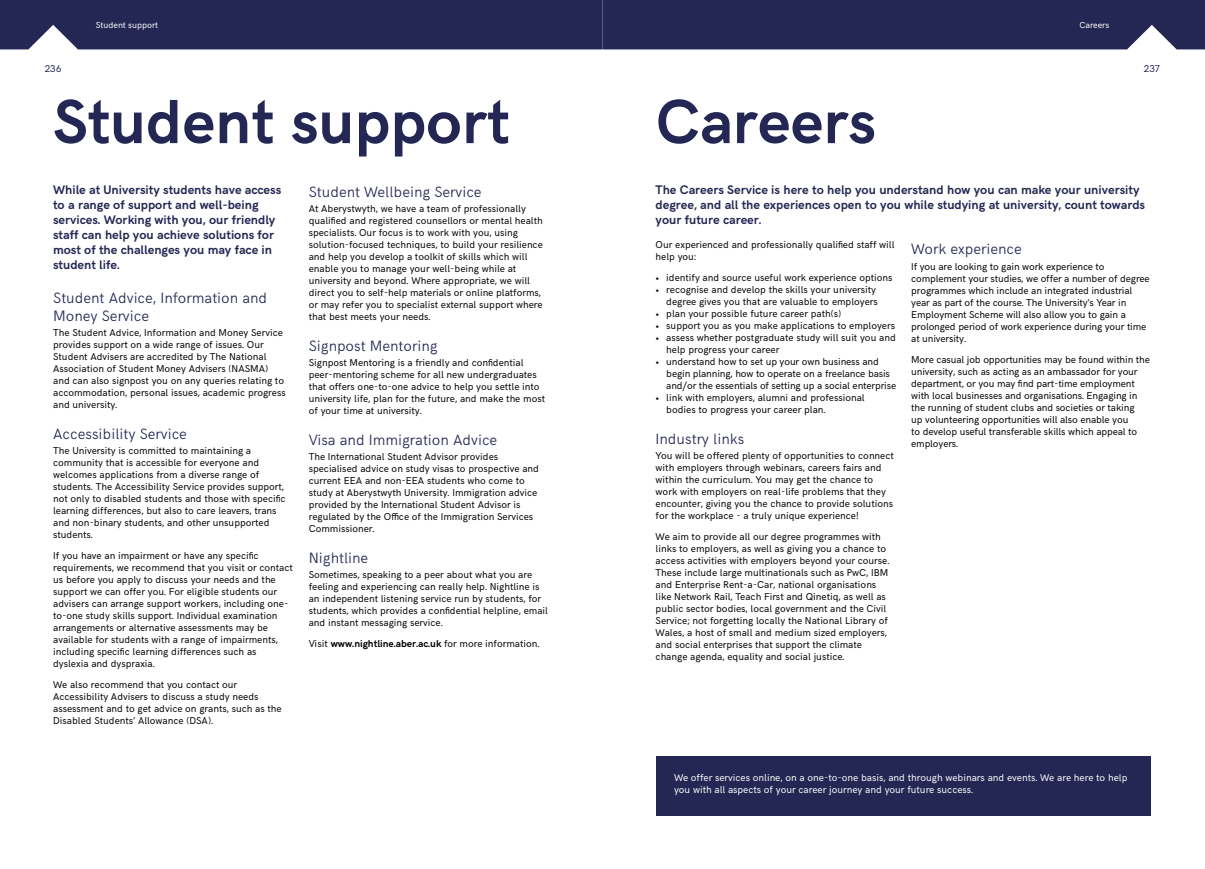
<style>
.page{position:relative;width:1205px;height:869px;background:#fff}
.page>*{position:absolute;margin:0;border:0;box-sizing:border-box;transform-origin:0 0}
.t1{font:700 62.5px "HK Grotesk";color:#242753}
.t2{font:300 15px/18px "HK Grotesk";color:#242753}
.t3{font:700 12.5px/15px "HK Grotesk";color:#242753}
.t4{font:10px/12px "HK Grotesk";color:#000}
.t5{font:10px/12px "HK Grotesk";color:#fff}
.t6{font:10px "HK Grotesk";color:#242753}
.t7{font:8.75px "HK Grotesk";color:#fff}
.s1{font-weight:700}
</style>
<div class="page">
<div style="left:656px;top:755px;width:495px;height:59px;background:#242753"></div>
<div style="left:0;top:0;width:1205px;height:49px;background:#242753"></div>
<p class="t7" style="left:96px;top:18px;width:64px">Student support</p>
<p class="t7" style="left:1079px;top:18px;width:31px">Careers</p>
<p class="t6" style="left:45px;top:61px;width:18px">236</p>
<p class="t6" style="left:1144px;top:61px;width:18px">237</p>
<h1 class="t1" style="left:53px;top:75px;width:458px">Student support</h1>
<p class="t3" style="left:53px;top:181px;width:229px">While at University students have access to a range of support and well-being services. Working with you, our friendly staff can help you achieve solutions for most of the challenges you may face in student life.</p>
<h2 class="t2" style="left:53px;top:287px;width:216px">Student Advice, Information and<br>Money Service</h2>
<p class="t4" style="left:53px;top:326px;width:234px">The Student Advice, Information and Money Service provides support on a wide range of issues. Our Student Advisers are accredited by The National Association of Student Money Advisers (NASMA) and can also signpost you on any queries relating to accommodation, personal issues, academic progress and university.</p>
<h2 class="t2" style="left:53px;top:423px;width:135px">Accessibility Service</h2>
<p class="t4" style="left:53px;top:444px;width:234px">The University is committed to maintaining a community that is accessible for everyone and welcomes applications from a diverse range of students. The Accessibility Service provides support, not only to disabled students and those with specific learning differences, but also to care leavers, trans and non-binary students, and other unsupported students.</p>
<p class="t4" style="left:53px;top:548px;width:241px">If you have an impairment or have any specific requirements, we recommend that you visit or contact us before you apply to discuss your needs and the support we can offer you. For eligible students our advisers can arrange support workers, including one&shy;to-one study skills support. Individual examination arrangements or alternative assessments may be available for students with a range of impairments, including specific learning differences such as dyslexia and dyspraxia.</p>
<p class="t4" style="left:53px;top:677px;width:230px">We also recommend that you contact our Accessibility Advisers to discuss a study needs assessment and to get advice on grants, such as the Disabled Students’ Allowance (DSA).</p>
<h2 class="t2" style="left:309px;top:181px;width:174px">Student Wellbeing Service</h2>
<p class="t4" style="left:309px;top:202px;width:236px">At Aberystwyth, we have a team of professionally qualified and registered counsellors or mental health specialists. Our focus is to work with you, using solution-focused techniques, to build your resilience and help you develop a toolkit of skills which will enable you to manage your well-being while at university and beyond. Where appropriate, we will direct you to self-help materials or online platforms, or may refer you to specialist external support where that best meets your needs.</p>
<h2 class="t2" style="left:309px;top:335px;width:130px">Signpost Mentoring</h2>
<p class="t4" style="left:309px;top:356px;width:238px">Signpost Mentoring is a friendly and confidential peer-mentoring scheme for all new undergraduates that offers one-to-one advice to help you settle into university life, plan for the future, and make the most of your time at university.</p>
<h2 class="t2" style="left:309px;top:429px;width:190px">Visa and Immigration Advice</h2>
<p class="t4" style="left:309px;top:450px;width:232px">The International Student Advisor provides specialised advice on study visas to prospective and current EEA and non-EEA students who come to study at Aberystwyth University. Immigration advice provided by the International Student Advisor is regulated by the Office of the Immigration Services Commissioner.</p>
<h2 class="t2" style="left:309px;top:547px;width:61px">Nightline</h2>
<p class="t4" style="left:309px;top:568px;width:241px">Sometimes, speaking to a peer about what you are feeling and experiencing can really help. Nightline is an independent listening service run by students, for students, which provides a confidential helpline, email and instant messaging service.</p>
<p class="t4" style="left:309px;top:636px;width:232px">Visit <span class="s1">www.nightline.aber.ac.uk</span> for more information.</p>
<h1 class="t1" style="left:656px;top:75px;width:222px">Careers</h1>
<p class="t3" style="left:656px;top:181px;width:491px">The Careers Service is here to help you understand how you can make your university degree, and all the experiences open to you while studying at university, count towards your future career.</p>
<p class="t4" style="left:656px;top:238px;width:240px">Our experienced and professionally qualified staff will help you:</p>
<p class="t4" style="left:656px;top:270px;width:238px">• identify and source useful work experience options</p>
<p class="t4" style="left:656px;top:282px;width:224px;text-align:right">• recognise and develop the skills your university degree gives you that are valuable to employers</p>
<p class="t4" style="left:656px;top:306px;width:187px">• plan your possible future career path(s)</p>
<p class="t4" style="left:656px;top:318px;width:241px">• support you as you make applications to employers</p>
<p class="t4" style="left:666px;top:330px;width:231px;text-indent:-11px">• assess whether postgraduate study will suit you and help progress your career</p>
<p class="t4" style="left:666px;top:354px;width:231px;text-indent:-11px">• understand how to set up your own business and begin planning, how to operate on a freelance basis and/or the essentials of setting up a social enterprise</p>
<p class="t4" style="left:666px;top:390px;width:200px;text-indent:-11px">• link with employers, alumni and professional bodies to progress your career plan.</p>
<h2 class="t2" style="left:656px;top:428px;width:90px">Industry links</h2>
<p class="t4" style="left:656px;top:448px;width:240px">You will be offered plenty of opportunities to connect with employers through webinars, careers fairs and within the curriculum. You may get the chance to work with employers on real-life problems that they encounter, giving you the chance to provide solutions for the workplace - a truly unique experience!</p>
<p class="t4" style="left:656px;top:529px;width:235px">We aim to provide all our degree programmes with links to employers, as well as giving you a chance to access activities with employers beyond your course.<br>These include large multinationals such as PwC, IBM and Enterprise Rent-a-Car, national organisations like Network Rail, Teach First and Qinetiq, as well as public sector bodies, local government and the Civil Service; not forgetting locally the National Library of Wales, a host of small and medium sized employers, and social enterprises that support the climate change agenda, equality and social justice.</p>
<h2 class="t2" style="left:911px;top:238px;width:112px">Work experience</h2>
<p class="t4" style="left:911px;top:259px;width:240px">If you are looking to gain work experience to complement your studies, we offer a number of degree programmes which include an integrated industrial year as part of the course. The University’s Year in Employment Scheme will also allow you to gain a prolonged period of work experience during your time at university.</p>
<p class="t4" style="left:911px;top:352px;width:240px">More casual job opportunities may be found within the university, such as acting as an ambassador for your department, or you may find part-time employment with local businesses and organisations. Engaging in the running of student clubs and societies or taking<br>up volunteering opportunities will also enable you<br>to develop useful transferable skills which appeal to employers.</p>
<p class="t5" style="left:674px;top:770px;width:455px">We offer services online, on a one-to-one basis, and through webinars and events. We are here to help you with all aspects of your career journey and your future success.</p>
</div>
